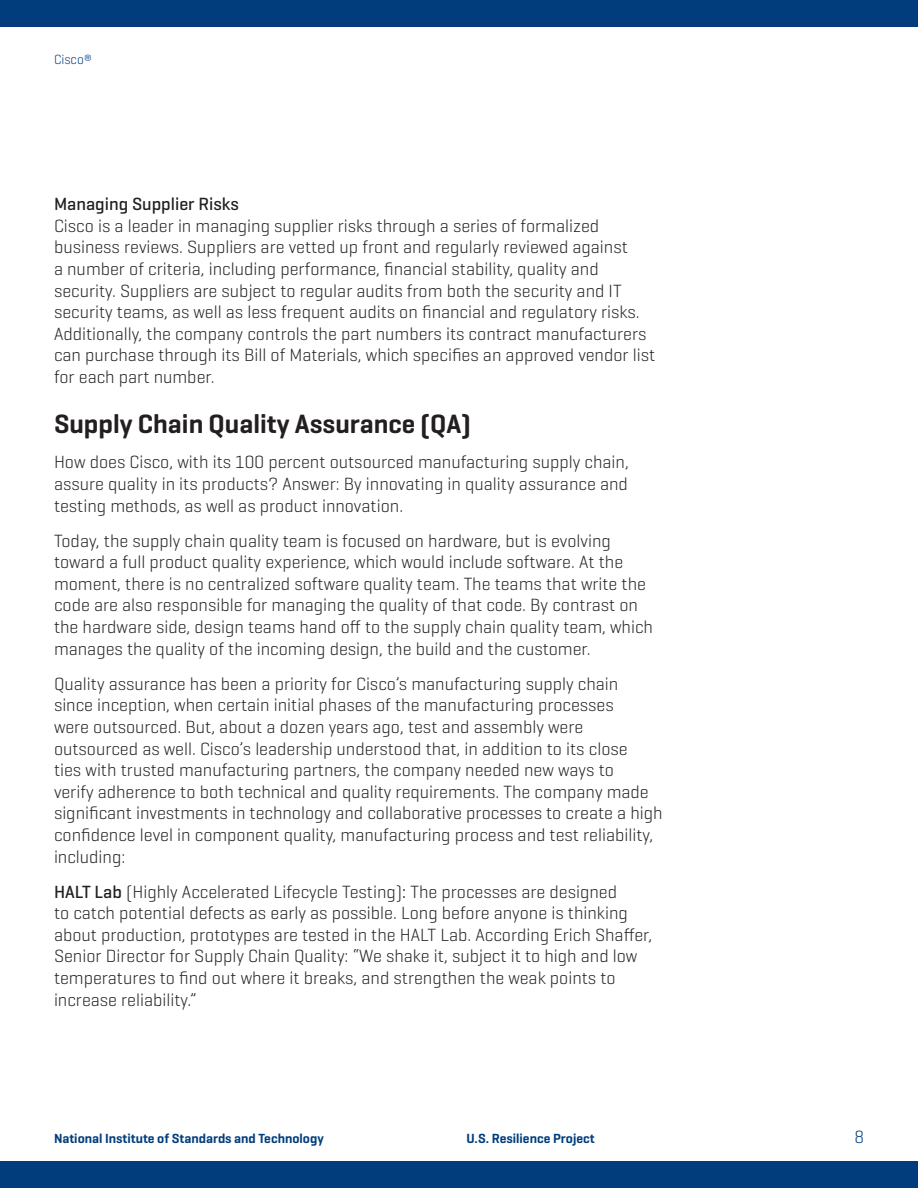
<style>
.page{position:relative;width:918px;height:1188px;background:#fff}
.page>*{position:absolute;margin:0;border:0;box-sizing:border-box;transform-origin:0 0}
.Section_header{font:600 27px "Geogrotesque";color:#231f20}
.Body_text{font:300 18px/21.6px "Geogrotesque";color:#231f20}
.t1{font:300 18px "Geogrotesque";color:#013d7d}
.t2{font:600 13.5px "Geogrotesque";color:#013d7d}
.t3{font:300 13.5px "Geogrotesque";color:#013d7d}
.s1{font-weight:500}
.s2{font-weight:400}
</style>
<div class="page">
<div style="left:0;top:1161px;width:918px;height:27px;background:#013d7d"></div>
<div style="left:0;top:0;width:918px;height:27px;background:#013d7d"></div>
<p class="t3" style="left:54px;top:51px;width:40px">Cisco®</p>
<p class="Body_text" style="left:54px;top:193px;width:603px"><span class="s1">Managing Supplier Risks<br></span>Cisco is a leader in managing supplier risks through a series of formalized business reviews. Suppliers are vetted up front and regularly reviewed against<br>a number of criteria, including performance, financial stability, quality and security. Suppliers are subject to regular audits from both the security and IT security teams, as well as less frequent audits on financial and regulatory risks.<br>Additionally, the company controls the part numbers its contract manufacturers can purchase through its Bill of Materials, which specifies an approved vendor list for each part number.</p>
<p class="Section_header" style="left:54px;top:407px;width:418px">Supply Chain Quality Assurance (QA)</p>
<p class="Body_text" style="left:54px;top:451px;width:576px;text-align:justify">How does Cisco, with its 100 percent outsourced manufacturing supply chain, assure quality in its products? Answer: By innovating in quality assurance and testing methods, as well as product innovation.</p>
<p class="Body_text" style="left:54px;top:529px;width:601px">Today, the supply chain quality team is focused on hardware, but is evolving toward a full product quality experience, which would include software. At the moment, there is no centralized software quality team. The teams that write the code are also responsible for managing the quality of that code. By contrast on the hardware side, design teams hand off to the supply chain quality team, which manages the quality of the incoming design, the build and the customer.</p>
<p class="Body_text" style="left:54px;top:672px;width:610px">Quality assurance has been a priority for Cisco’s manufacturing supply chain<br>since inception, when certain initial phases of the manufacturing processes<br>were outsourced. But, about a dozen years ago, test and assembly were outsourced as well. Cisco’s leadership understood that, in addition to its close<br>ties with trusted manufacturing partners, the company needed new ways to<br>verify adherence to both technical and quality requirements. The company made significant investments in technology and collaborative processes to create a high confidence level in component quality, manufacturing process and test reliability, including:</p>
<p class="Body_text" style="left:54px;top:880px;width:600px"><span class="s1">HALT Lab</span> (Highly Accelerated Lifecycle Testing)<span class="s2">:</span> The processes are designed<br>to catch potential defects as early as possible. Long before anyone is thinking about production, prototypes are tested in the HALT Lab. According Erich Shaffer, Senior Director for Supply Chain Quality: “We shake it, subject it to high and low temperatures to find out where it breaks, and strengthen the weak points to increase reliability.”</p>
<p class="t2" style="left:54px;top:1130px;width:271px">National Institute of Standards and Technology</p>
<p class="t2" style="left:467px;top:1130px;width:130px">U.S. Resilience Project</p>
<p class="t1" style="left:854px;top:1126px;width:11px">8</p>
</div>
